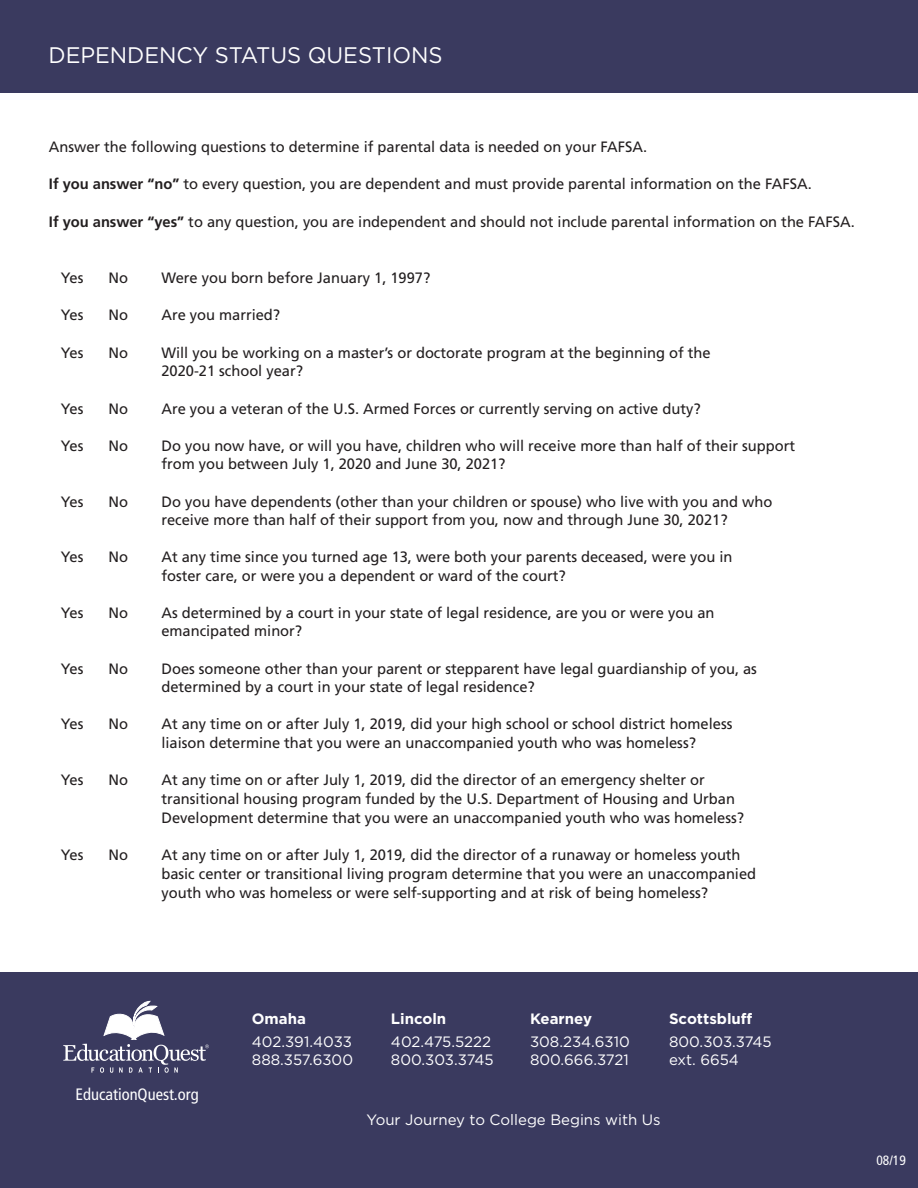
<style>
.page{position:relative;width:918px;height:1188px;background:#fff}
.page>*{position:absolute;margin:0;border:0;box-sizing:border-box;transform-origin:0 0}
.t1{font:22.5px "Gotham";color:#fff}
.t2{font:condensed 16.5px "Frutiger";color:#fff}
.t3{font:15px/18px "Frutiger";color:#231f20}
.t4{font:15px "Gotham";color:#fff}
.t5{font:700 15px "Gotham";color:#fff}
.t6{font:condensed 13.5px "Frutiger";color:#fff}
.s1{font-weight:700}
</style>
<div class="page">
<div style="left:0;top:973px;width:918px;height:215px;background:#3a3a5f"></div>
<div style="left:0;top:0;width:918px;height:93px;background:#3a3a5f"></div>
<svg style="left:63px;top:1001px;width:146px;height:72px"></svg>
<p class="t1" style="left:49px;top:41px;width:395px">DEPENDENCY STATUS QUESTIONS</p>
<p class="t3" style="left:49px;top:138px;width:600px">Answer the following questions to determine if parental data is needed on your FAFSA.</p>
<p class="t3" style="left:49px;top:175px;width:764px"><span class="s1">If you answer “no”</span> to every question, you are dependent and must provide parental information on the FAFSA.</p>
<p class="t3" style="left:49px;top:213px;width:807px"><span class="s1">If you answer “yes”</span> to any question, you are independent and should not include parental information on the FAFSA.</p>
<p class="t3" style="left:61px;top:269px;width:24px">Yes</p>
<p class="t3" style="left:109px;top:269px;width:21px">No</p>
<p class="t3" style="left:161px;top:269px;width:270px">Were you born before January 1, 1997?</p>
<p class="t3" style="left:61px;top:306px;width:24px">Yes</p>
<p class="t3" style="left:109px;top:306px;width:21px">No</p>
<p class="t3" style="left:161px;top:306px;width:120px">Are you married?</p>
<p class="t3" style="left:61px;top:344px;width:24px">Yes</p>
<p class="t3" style="left:109px;top:344px;width:21px">No</p>
<p class="t3" style="left:161px;top:344px;width:551px">Will you be working on a master’s or doctorate program at the beginning of the</p>
<p class="t3" style="left:161px;top:362px;width:143px">2020-21 school year?</p>
<p class="t3" style="left:61px;top:400px;width:24px">Yes</p>
<p class="t3" style="left:109px;top:400px;width:21px">No</p>
<p class="t3" style="left:161px;top:400px;width:541px">Are you a veteran of the U.S. Armed Forces or currently serving on active duty?</p>
<p class="t3" style="left:61px;top:437px;width:24px">Yes</p>
<p class="t3" style="left:109px;top:437px;width:21px">No</p>
<p class="t3" style="left:161px;top:437px;width:635px">Do you now have, or will you have, children who will receive more than half of their support from you between July 1, 2020 and June 30, 2021?</p>
<p class="t3" style="left:61px;top:493px;width:24px">Yes</p>
<p class="t3" style="left:109px;top:493px;width:21px">No</p>
<p class="t3" style="left:161px;top:493px;width:612px">Do you have dependents (other than your children or spouse) who live with you and who receive more than half of their support from you, now and through June 30, 2021?</p>
<p class="t3" style="left:61px;top:548px;width:24px">Yes</p>
<p class="t3" style="left:109px;top:548px;width:21px">No</p>
<p class="t3" style="left:161px;top:548px;width:573px">At any time since you turned age 13, were both your parents deceased, were you in</p>
<p class="t3" style="left:161px;top:567px;width:406px">foster care, or were you a dependent or ward of the court?</p>
<p class="t3" style="left:61px;top:604px;width:24px">Yes</p>
<p class="t3" style="left:109px;top:604px;width:21px">No</p>
<p class="t3" style="left:161px;top:604px;width:555px">As determined by a court in your state of legal residence, are you or were you an emancipated minor?</p>
<p class="t3" style="left:61px;top:660px;width:24px">Yes</p>
<p class="t3" style="left:109px;top:660px;width:21px">No</p>
<p class="t3" style="left:161px;top:660px;width:597px">Does someone other than your parent or stepparent have legal guardianship of you, as determined by a court in your state of legal residence?</p>
<p class="t3" style="left:61px;top:715px;width:24px">Yes</p>
<p class="t3" style="left:109px;top:715px;width:21px">No</p>
<p class="t3" style="left:161px;top:715px;width:572px">At any time on or after July 1, 2019, did your high school or school district homeless</p>
<p class="t3" style="left:161px;top:734px;width:536px">liaison determine that you were an unaccompanied youth who was homeless?</p>
<p class="t3" style="left:61px;top:771px;width:24px">Yes</p>
<p class="t3" style="left:109px;top:771px;width:21px">No</p>
<p class="t3" style="left:161px;top:771px;width:545px">At any time on or after July 1, 2019, did the director of an emergency shelter or</p>
<p class="t3" style="left:161px;top:790px;width:575px">transitional housing program funded by the U.S. Department of Housing and Urban</p>
<p class="t3" style="left:161px;top:809px;width:584px">Development determine that you were an unaccompanied youth who was homeless?</p>
<p class="t3" style="left:61px;top:846px;width:24px">Yes</p>
<p class="t3" style="left:109px;top:846px;width:21px">No</p>
<p class="t3" style="left:161px;top:846px;width:581px">At any time on or after July 1, 2019, did the director of a runaway or homeless youth</p>
<p class="t3" style="left:161px;top:865px;width:596px">basic center or transitional living program determine that you were an unaccompanied</p>
<p class="t3" style="left:161px;top:884px;width:548px">youth who was homeless or were self-supporting and at risk of being homeless?</p>
<p class="t2" style="left:76px;top:1085px;width:125px">EducationQuest.org</p>
<p class="t5" style="left:252px;top:1009px;width:56px">Omaha</p>
<p class="t4" style="left:252px;top:1032px;width:102px">402.391.4033</p>
<p class="t4" style="left:252px;top:1050px;width:103px">888.357.6300</p>
<p class="t5" style="left:391px;top:1009px;width:57px">Lincoln</p>
<p class="t4" style="left:391px;top:1032px;width:102px">402.475.5222</p>
<p class="t4" style="left:391px;top:1050px;width:104px">800.303.3745</p>
<p class="t5" style="left:530px;top:1009px;width:64px">Kearney</p>
<p class="t4" style="left:530px;top:1032px;width:101px">308.234.6310</p>
<p class="t4" style="left:530px;top:1050px;width:100px">800.666.3721</p>
<p class="t5" style="left:669px;top:1009px;width:85px">Scottsbluff</p>
<p class="t4" style="left:669px;top:1032px;width:104px">800.303.3745</p>
<p class="t4" style="left:669px;top:1050px;width:71px">ext. 6654</p>
<p class="t4" style="left:367px;top:1110px;width:296px">Your Journey to College Begins with Us</p>
<p class="t6" style="left:876px;top:1153px;width:31px">08/19</p>
</div>
